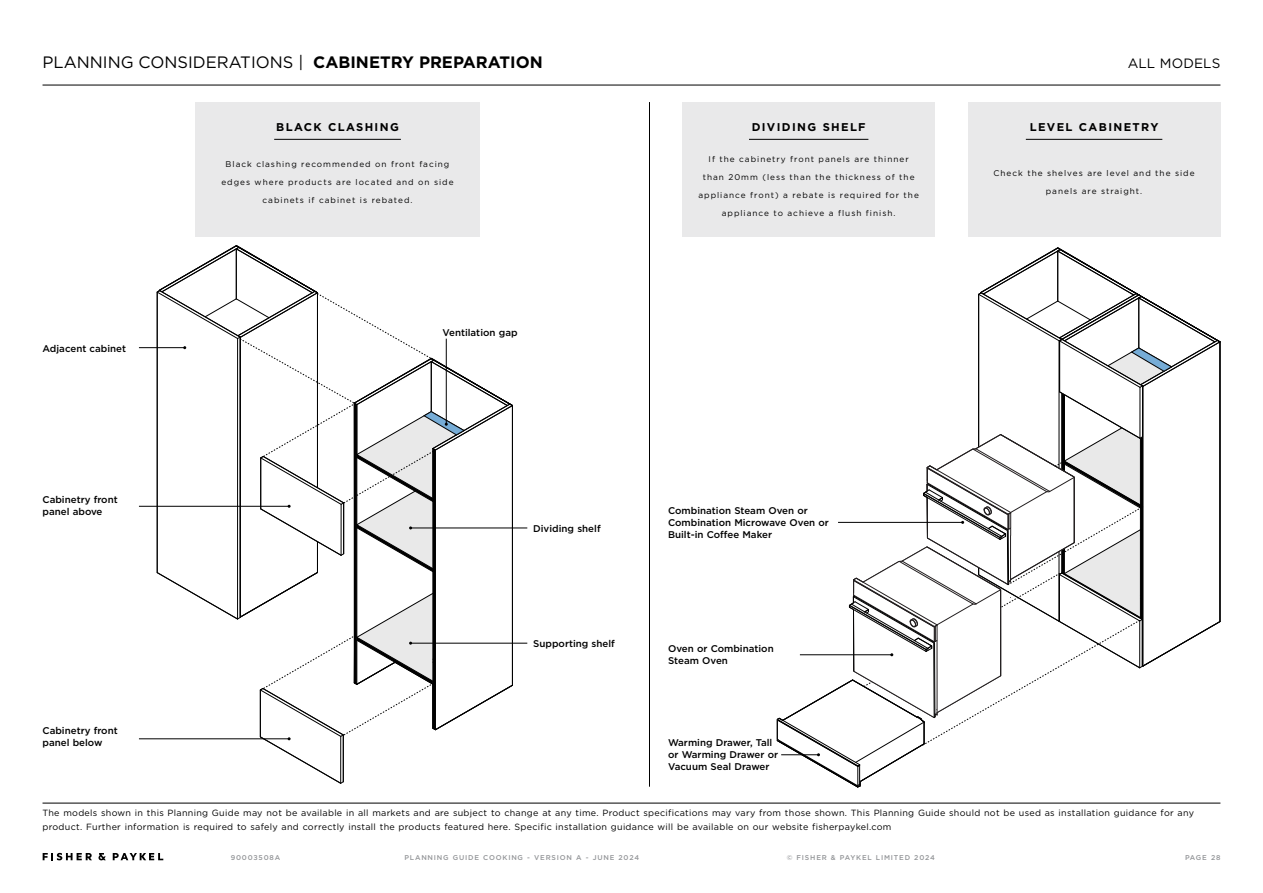
<style>
.page{position:relative;width:1263px;height:893px;background:#fff}
.page>*{position:absolute;margin:0;border:0;box-sizing:border-box;transform-origin:0 0}
.t1{font:16.5px "Gotham";color:#000}
.t2{font:13.5px "Gotham";letter-spacing:.01em;color:#000}
.t3{font:700 11.25px "Gotham";letter-spacing:.12em;color:#000}
.t4{font:500 9.75px/12px "Gotham";color:#000}
.t5{font:9px/13.5px "Gotham";letter-spacing:.03em;color:#000}
.t6{font:8.25px/18px "Gotham";letter-spacing:.12em;color:#000;text-align:center}
.t7{font:500 6.9px "Gotham";letter-spacing:.115em;color:#939598}
.s1{font-weight:700}
</style>
<div class="page">
<hr style="left:43px;top:85px;width:1177px;height:1px;background:#000">
<hr style="left:43px;top:803px;width:1177px;height:1px;background:#000">
<svg style="left:43px;top:853px;width:49px;height:7px"></svg>
<svg style="left:98px;top:853px;width:8px;height:7px"></svg>
<svg style="left:113px;top:853px;width:50px;height:7px"></svg>
<div style="left:682px;top:102px;width:253px;height:134px;background:#e9e9ea"></div>
<hr style="left:749px;top:139px;width:119px;height:1px;background:#000">
<div style="left:195px;top:102px;width:285px;height:134px;background:#e9e9ea"></div>
<hr style="left:274px;top:139px;width:127px;height:1px;background:#000">
<svg style="left:776px;top:248px;width:444px;height:540px"></svg>
<hr style="left:411px;top:528px;width:116px;height:1px;background:#000">
<hr style="left:139px;top:738px;width:150px;height:1px;background:#000">
<hr style="left:139px;top:347px;width:46px;height:1px;background:#000">
<hr style="left:139px;top:506px;width:150px;height:1px;background:#000">
<hr style="left:411px;top:643px;width:116px;height:1px;background:#000">
<svg style="left:156px;top:246px;width:357px;height:537px"></svg>
<hr style="left:649px;top:102px;width:1px;height:685px;background:#000">
<div style="left:968px;top:102px;width:252px;height:134px;background:#e9e9ea"></div>
<hr style="left:1026px;top:139px;width:136px;height:1px;background:#000">
<h1 class="t1" style="left:43px;top:52px;width:502px">PLANNING CONSIDERATIONS | <span class="s1">CABINETRY PREPARATION</span></h1>
<p class="t3" style="left:276px;top:120px;width:124px">BLACK CLASHING</p>
<p class="t6" style="left:221px;top:155px;width:234px">Black clashing recommended on front facing edges where products are located and on side cabinets if cabinet is rebated.</p>
<p class="t6" style="left:251px;top:191px;width:175px">cabinets where cabinet is rebated.</p>
<p class="t4" style="left:43px;top:342px;width:85px">Adjacent cabinet</p>
<p class="t4" style="left:442px;top:326px;width:77px">Ventilation gap</p>
<p class="t3" style="left:752px;top:120px;width:115px">DIVIDING SHELF</p>
<p class="t6" style="left:698px;top:150px;width:222px">If the cabinetry front panels are thinner than 20mm (less than the thickness of the appliance front) a rebate is required for the appliance to achieve a flush finish.</p>
<p class="t4" style="left:43px;top:493px;width:77px">Cabinetry front panel above</p>
<p class="t4" style="left:43px;top:724px;width:77px">Cabinetry front panel below</p>
<p class="t4" style="left:533px;top:522px;width:69px">Dividing shelf</p>
<p class="t4" style="left:533px;top:637px;width:83px">Supporting shelf</p>
<p class="t4" style="left:668px;top:505px;width:162px">Combination Steam Oven or<br>Combination Microwave Oven or<br>Built-in Coffee Maker</p>
<p class="t4" style="left:668px;top:642px;width:107px">Oven or Combination<br>Steam Oven</p>
<p class="t4" style="left:668px;top:736px;width:112px">Warming Drawer, Tall or Warming Drawer or<br>Vacuum Seal Drawer</p>
<h2 class="t2" style="left:1128px;top:55px;width:94px">ALL MODELS</h2>
<p class="t3" style="left:1030px;top:120px;width:130px">LEVEL CABINETRY</p>
<p class="t6" style="left:993px;top:164px;width:203px">Check the shelves are level and the side panels are straight.</p>
<p class="t5" style="left:43px;top:806px;width:1153px">The models shown in this Planning Guide may not be available in all markets and are subject to change at any time. Product specifications may vary from those shown. This Planning Guide should not be used as installation guidance for any product. Further information is required to safely and correctly install the products featured here. Specific installation guidance will be available on our website fisherpaykel.com</p>
<p class="t7" style="left:231px;top:853px;width:51px">90003508A</p>
<p class="t7" style="left:404px;top:853px;width:236px">PLANNING GUIDE COOKING - VERSION A - JUNE 2024</p>
<p class="t7" style="left:787px;top:853px;width:150px">© FISHER &amp; PAYKEL LIMITED 2024</p>
<p class="t7" style="left:1185px;top:853px;width:37px">PAGE 28</p>
</div>
